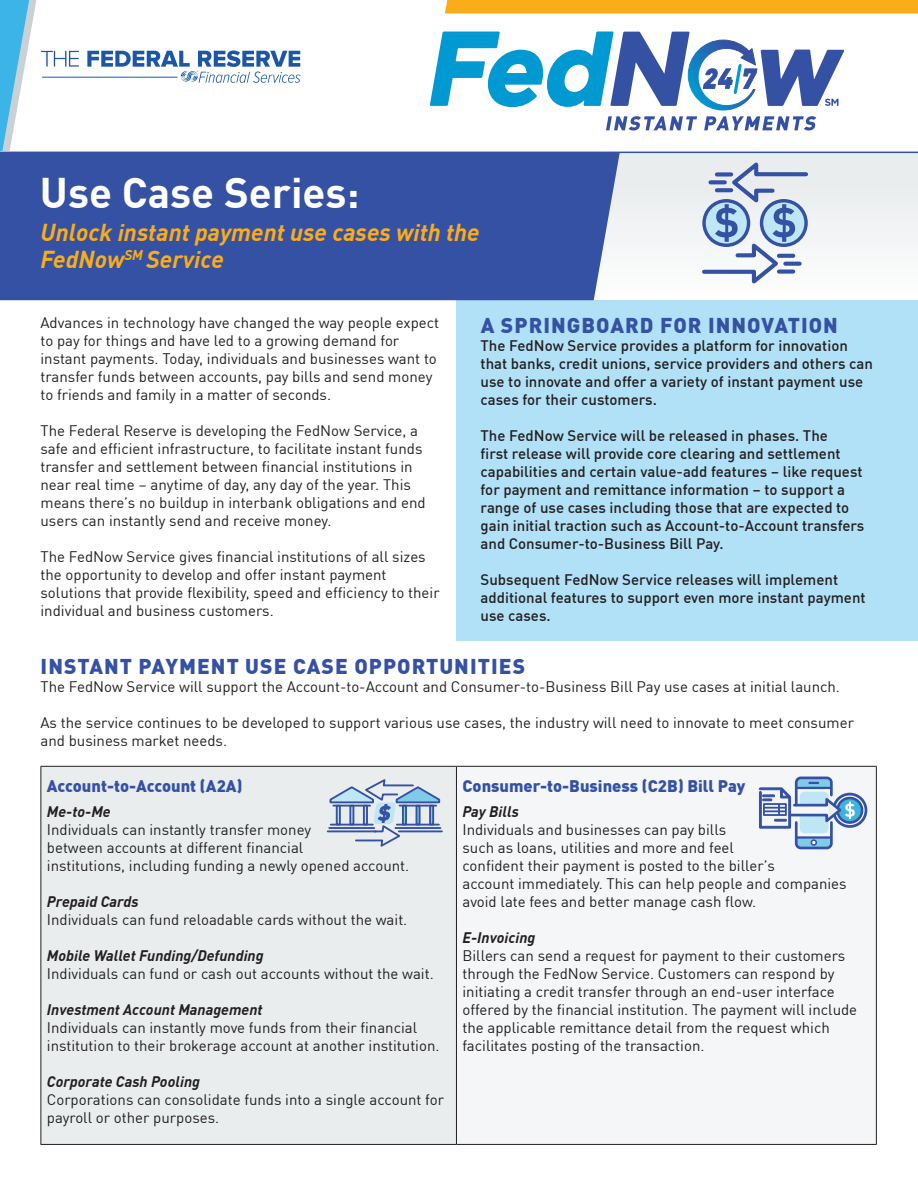
<style>
.page{position:relative;width:918px;height:1188px;background:#fff}
.page>*{position:absolute;margin:0;border:0;box-sizing:border-box;transform-origin:0 0}
.t1{font:700 42px "DINOT";color:#fff}
.t2{font:italic 700 24px/27px "DINOT";color:#faad19}
.t3{font:900 21px "DINOT";letter-spacing:.05em;color:#3551a3}
.Pa0{font:900 16.5px "DINOT";color:#3551a3}
.Pa0-2{font:15px/18px "DINOT";color:#231f20}
.t4{font:500 15px/18px "DINOT";color:#231f20}
.Pa0-3{font:italic 700 15px "DINOT";color:#231f20}
</style>
<div class="page">
<div style="left:567px;top:153px;width:351px;height:147px;background:#f1f3f4"></div>
<div style="left:457px;top:300px;width:461px;height:340px;background:#b1e1f6"></div>
<svg style="left:0;top:0;width:79px;height:151px"></svg>
<svg style="left:87px;top:50px;width:214px;height:33px"></svg>
<hr style="left:42px;top:77px;width:136px;height:1px;background:#0d62b0">
<svg style="left:429px;top:31px;width:415px;height:99px"></svg>
<svg style="left:445px;top:0;width:473px;height:14px;background:#fab021"></svg>
<div style="left:0;top:153px;width:620px;height:147px;background:#3551a3"></div>
<svg style="left:700px;top:162px;width:110px;height:128px"></svg>
<svg style="left:779px;top:270px;width:14px;height:4px"></svg>
<svg style="left:785px;top:262px;width:15px;height:4px"></svg>
<svg style="left:779px;top:254px;width:14px;height:4px"></svg>
<hr style="left:0;top:152px;width:918px;height:1px;background:#3551a3">
<div style="left:41px;top:766px;width:415px;height:378px;background:#eaedee"></div>
<div style="left:456px;top:766px;width:420px;height:378px;background:#f4f6f7"></div>
<hr style="left:456px;top:766px;width:421px;height:1px;background:#231f20">
<hr style="left:876px;top:767px;width:1px;height:377px;background:#231f20">
<hr style="left:456px;top:1144px;width:421px;height:1px;background:#231f20">
<hr style="left:40px;top:766px;width:416px;height:1px;background:#231f20">
<hr style="left:40px;top:767px;width:1px;height:377px;background:#231f20">
<hr style="left:456px;top:767px;width:1px;height:377px;background:#231f20">
<hr style="left:40px;top:1144px;width:416px;height:1px;background:#231f20">
<hr style="left:399px;top:830px;width:43px;height:2px;background:#3551a3">
<svg style="left:328px;top:779px;width:113px;height:68px"></svg>
<div style="left:832px;top:793px;width:35px;height:35px;border:3px solid #3551a3;border-radius:50%"></div>
<svg style="left:838px;top:798px;width:24px;height:25px"></svg>
<div style="left:836px;top:797px;width:27px;height:27px;border:3px solid #3551a3;border-radius:50%"></div>
<svg style="left:759px;top:776px;width:96px;height:74px"></svg>
<p class="t1" style="left:40px;top:160px;width:321px">Use Case Series:</p>
<p class="t2" style="left:40px;top:216px;width:441px">Unlock instant payment use cases with the<br>FedNow<sup>SM</sup> Service</p>
<p class="Pa0-2" style="left:40px;top:312px;width:400px">Advances in technology have changed the way people expect to pay for things and have led to a growing demand for instant payments. Today, individuals and businesses want to transfer funds between accounts, pay bills and send money to friends and family in a matter of seconds.</p>
<p class="Pa0-2" style="left:40px;top:420px;width:387px">The Federal Reserve is developing the FedNow Service, a safe and efficient infrastructure, to facilitate instant funds transfer and settlement between financial institutions in near real time – anytime of day, any day of the year. This means there’s no buildup in interbank obligations and end users can instantly send and receive money.</p>
<p class="Pa0-2" style="left:40px;top:546px;width:387px">The FedNow Service gives financial institutions of all sizes</p>
<p class="Pa0-2" style="left:40px;top:564px;width:401px">the opportunity to develop and offer instant payment solutions that provide flexibility, speed and efficiency to their individual and business customers.</p>
<p class="t3" style="left:481px;top:308px;width:359px">A SPRINGBOARD FOR INNOVATION</p>
<p class="t4" style="left:481px;top:335px;width:394px">The FedNow Service provides a platform for innovation that banks, credit unions, service providers and others can use to innovate and offer a variety of instant payment use cases for their customers.</p>
<p class="t4" style="left:481px;top:425px;width:385px">The FedNow Service will be released in phases. The<br>first release will provide core clearing and settlement capabilities and certain value-add features – like request for payment and remittance information – to support a range of use cases including those that are expected to gain initial traction such as Account-to-Account transfers and Consumer-to-Business Bill Pay.</p>
<p class="t4" style="left:481px;top:569px;width:387px">Subsequent FedNow Service releases will implement additional features to support even more instant payment use cases.</p>
<p class="t3" style="left:41px;top:650px;width:486px">INSTANT PAYMENT USE CASE OPPORTUNITIES</p>
<p class="Pa0-2" style="left:40px;top:677px;width:801px">The FedNow Service will support the Account-to-Account and Consumer-to-Business Bill Pay use cases at initial launch.</p>
<p class="Pa0-2" style="left:40px;top:713px;width:815px">As the service continues to be developed to support various use cases, the industry will need to innovate to meet consumer and business market needs.</p>
<p class="Pa0" style="left:47px;top:773px;width:197px">Account-to-Account (A2A)</p>
<p class="Pa0-3" style="left:47px;top:800px;width:65px">Me-to-Me</p>
<p class="Pa0-2" style="left:47px;top:819px;width:266px">Individuals can instantly transfer money</p>
<p class="Pa0-2" style="left:47px;top:837px;width:258px">between accounts at different financial</p>
<p class="Pa0-2" style="left:47px;top:855px;width:364px">institutions, including funding a newly opened account.</p>
<p class="Pa0-3" style="left:47px;top:890px;width:93px">Prepaid Cards</p>
<p class="Pa0-2" style="left:47px;top:909px;width:362px">Individuals can fund reloadable cards without the wait.</p>
<p class="Pa0-3" style="left:47px;top:944px;width:218px">Mobile Wallet Funding/Defunding</p>
<p class="Pa0-2" style="left:47px;top:963px;width:388px">Individuals can fund or cash out accounts without the wait.</p>
<p class="Pa0-3" style="left:47px;top:998px;width:217px">Investment Account Management</p>
<p class="Pa0-2" style="left:47px;top:1017px;width:394px">Individuals can instantly move funds from their financial institution to their brokerage account at another institution.</p>
<p class="Pa0-3" style="left:47px;top:1070px;width:155px">Corporate Cash Pooling</p>
<p class="Pa0-2" style="left:47px;top:1089px;width:399px">Corporations can consolidate funds into a single account for payroll or other purposes.</p>
<p class="Pa0" style="left:462px;top:773px;width:284px">Consumer-to-Business (C2B) Bill Pay</p>
<p class="Pa0-3" style="left:462px;top:800px;width:58px">Pay Bills</p>
<p class="Pa0-2" style="left:462px;top:819px;width:265px">Individuals and businesses can pay bills</p>
<p class="Pa0-2" style="left:462px;top:837px;width:273px">such as loans, utilities and more and feel</p>
<p class="Pa0-2" style="left:462px;top:855px;width:314px">confident their payment is posted to the biller’s</p>
<p class="Pa0-2" style="left:462px;top:873px;width:386px">account immediately. This can help people and companies</p>
<p class="Pa0-2" style="left:462px;top:891px;width:295px">avoid late fees and better manage cash flow.</p>
<p class="Pa0-3" style="left:462px;top:926px;width:75px">E-Invoicing</p>
<p class="Pa0-2" style="left:462px;top:945px;width:396px">Billers can send a request for payment to their customers through the FedNow Service. Customers can respond by initiating a credit transfer through an end-user interface offered by the financial institution. The payment will include the applicable remittance detail from the request which facilitates posting of the transaction.</p>
</div>
